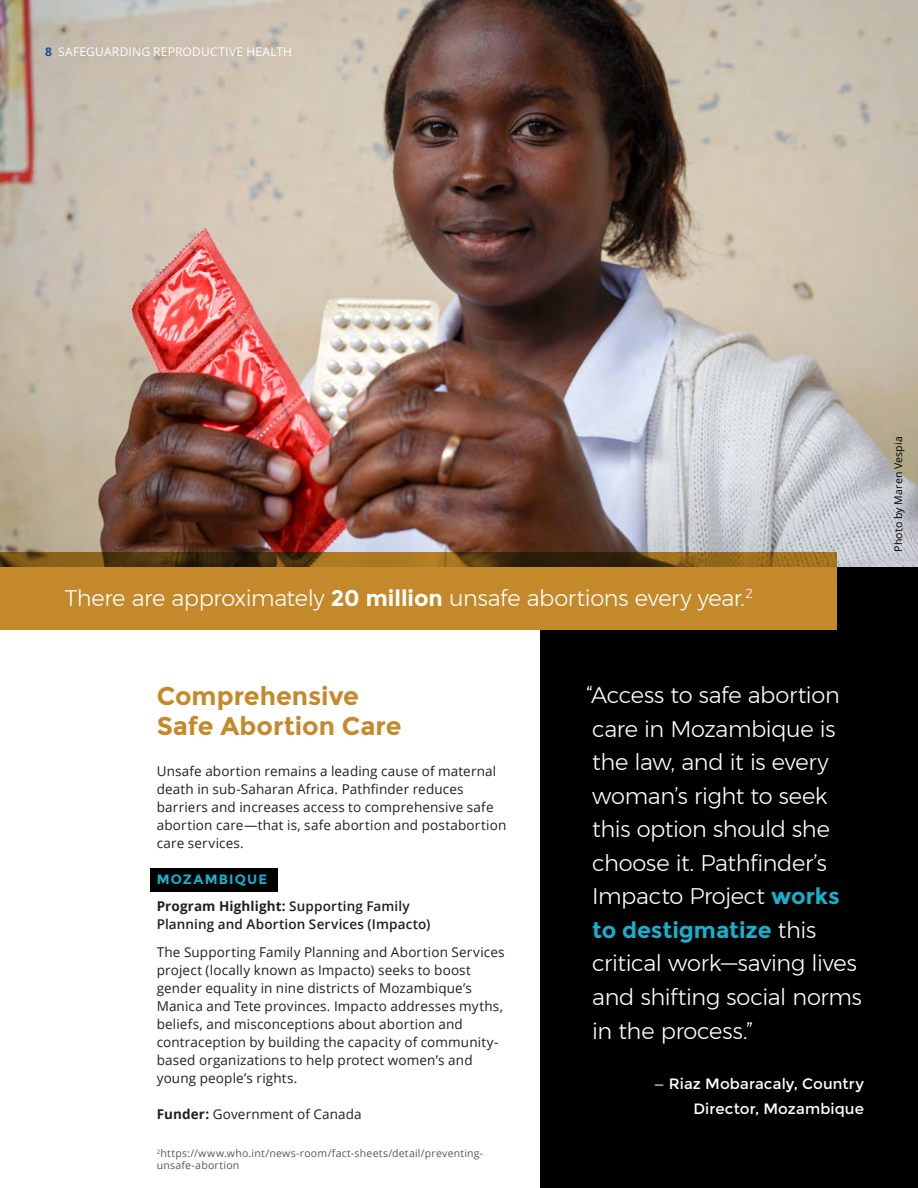
<style>
.page{position:relative;width:918px;height:1188px;background:#fff}
.page>*{position:absolute;margin:0;border:0;box-sizing:border-box;transform-origin:0 0}
.Sub_head_-_gold{font:700 25.5px/30.6px "Montserrat";color:#c4892a}
.Callout{font:300 22.5px/33.5px "Montserrat";letter-spacing:-.015em;color:#fff}
.Callout-2{font:15px/24.5px "Montserrat";letter-spacing:.005em;color:#fff;text-align:right}
.Body{font:13.5px/18px "Open Sans";letter-spacing:.01em;color:#231f20}
.Body-2{font:600 13.5px/18px "Open Sans";letter-spacing:.01em;color:#231f20}
.Country_header{font:700 13.5px "Montserrat";letter-spacing:.085em;color:#19afcd}
.Body-3{font:12px "Open Sans";letter-spacing:.02em;color:#fff}
.footnote{font:10.5px/12px "Open Sans";letter-spacing:.02em;color:#57585a}
.Body-4{font:10.5px "Open Sans";letter-spacing:.02em;color:#000}
.s1{font-weight:700;color:#204594}
.s2{font-weight:700}
.s3{font-weight:700;color:#19afcd}
</style>
<div class="page">
<div style="left:540px;top:553px;width:378px;height:635px;background:#000"></div>
<div style="left:151px;top:868px;width:127px;height:23px;background:#000"></div>
<img style="left:0;top:0;width:918px;height:567px">
<svg style="left:0;top:553px;width:837px;height:14px;background:#6b4b14"></svg>
<div style="left:0;top:567px;width:837px;height:63px;background:#c4892a"></div>
<p class="Body-3" style="left:45px;top:43px;width:249px"><span class="s1">8</span> SAFEGUARDING REPRODUCTIVE HEALTH</p>
<p class="Callout" style="left:65px;top:581px;width:690px">There are approximately <span class="s2">20 million</span> unsafe abortions every year.<sup>2</sup></p>
<p class="Sub_head_-_gold" style="left:157px;top:681px;width:246px">Comprehensive<br>Safe Abortion Care</p>
<p class="Body" style="left:157px;top:762px;width:351px">Unsafe abortion remains a leading cause of maternal death in sub-Saharan Africa. Pathfinder reduces barriers and increases access to comprehensive safe abortion care—that is, safe abortion and postabortion care services.</p>
<p class="Country_header" style="left:157px;top:871px;width:112px">MOZAMBIQUE</p>
<p class="Body-2" style="left:157px;top:897px;width:275px"><span class="s2">Program Highlight:</span> Supporting Family<br>Planning and Abortion Services (Impacto)</p>
<p class="Body" style="left:157px;top:943px;width:349px">The Supporting Family Planning and Abortion Services project (locally known as Impacto) seeks to boost gender equality in nine districts of Mozambique’s Manica and Tete provinces. Impacto addresses myths, beliefs, and misconceptions about abortion and contraception by building the capacity of community&shy;based organizations to help protect women’s and young people’s rights.</p>
<p class="Body" style="left:157px;top:1105px;width:207px"><span class="s2">Funder:</span> Government of Canada</p>
<p class="footnote" style="left:157px;top:1147px;width:328px"><sup>2</sup>https://www.who.int/news-room/fact-sheets/detail/preventing&shy;unsafe-abortion</p>
<p class="Callout" style="left:586px;top:678px;width:277px">“Access to safe abortion care in Mozambique is the law, and it is every woman’s right to seek this option should she choose it. Pathfinder’s<br>Impacto Project <span class="s3">works to destigmatize</span> this critical work—saving lives and shifting social norms in the process.”</p>
<p class="Callout-2" style="left:654px;top:1072px;width:212px">— Riaz Mobaracaly, Country<br>Director, Mozambique</p>
<p class="Body-4" style="left:891px;top:552px;width:117px;rotate:-90deg">Photo by Maren Vespia</p>
</div>
